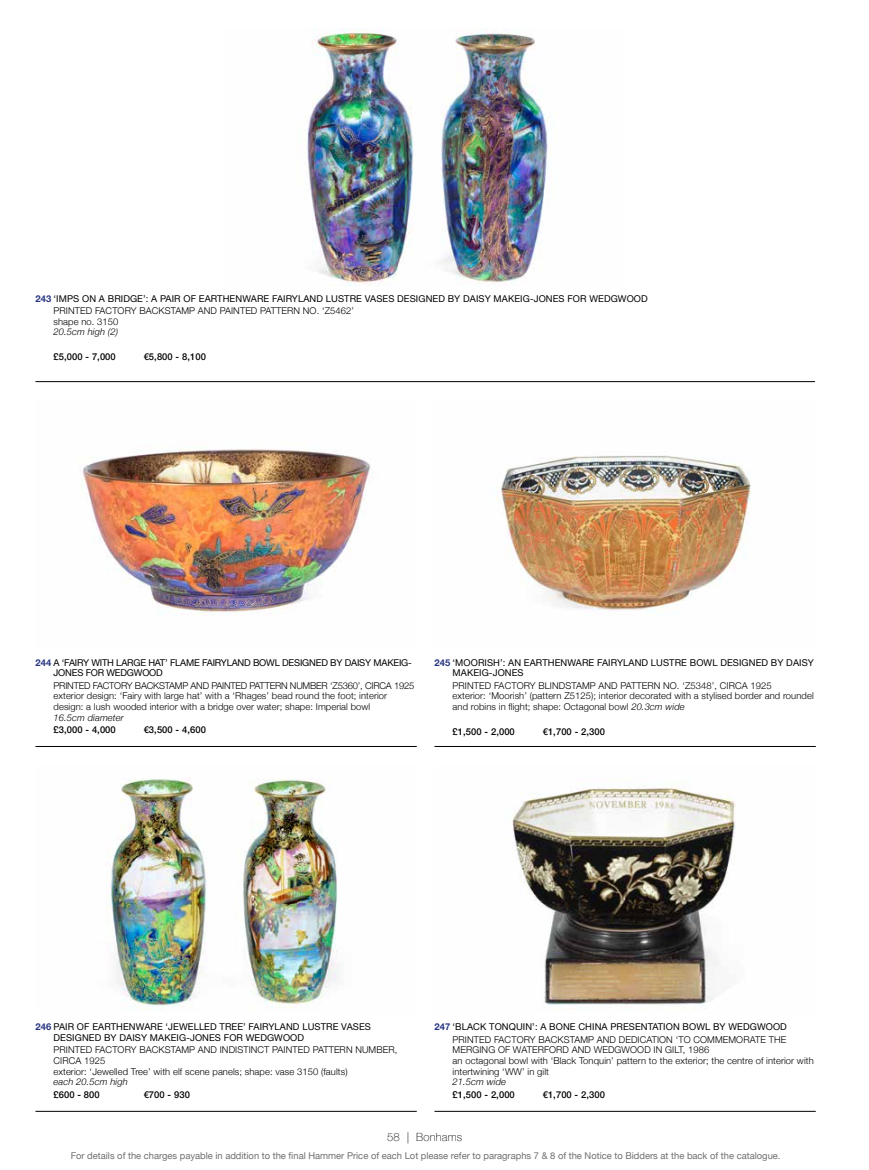
<style>
.page{position:relative;width:869px;height:1170px;background:#fff}
.page>*{position:absolute;margin:0;border:0;box-sizing:border-box;transform-origin:0 0}
.t1{font:100 11.25px "Helvetica Neue";letter-spacing:.02em;color:#000}
.t2{font:300 9.38px/10.6px "Helvetica Neue";letter-spacing:.01em;color:#000}
.t3{font:9.38px/10.6px "Helvetica Neue";letter-spacing:.01em;color:#000}
.t4{font:9.38px "Helvetica Neue";color:#6f6f6f}
.t5{font:500 9.38px "Helvetica Neue";letter-spacing:.01em;color:#000}
.t6{font:9.38px/10.6px "Helvetica Neue";letter-spacing:-.02em;color:#000}
.t7{font:italic 300 9.38px "Helvetica Neue";letter-spacing:.01em;color:#000}
.s1{font-weight:700;color:#283583}
.s2{font-weight:300}
.s3{font-style:italic}
.s4{font-weight:400}
</style>
<div class="page">
<img style="left:106px;top:778px;width:232px;height:232px">
<img style="left:512px;top:782px;width:224px;height:227px">
<img style="left:80px;top:449px;width:293px;height:166px">
<img style="left:496px;top:455px;width:255px;height:157px">
<img style="left:305px;top:28px;width:251px;height:258px">
<hr style="left:35px;top:746px;width:381px;height:1px;background:#000">
<hr style="left:434px;top:746px;width:381px;height:1px;background:#000">
<hr style="left:35px;top:1110px;width:381px;height:1px;background:#000">
<hr style="left:434px;top:1110px;width:381px;height:1px;background:#000">
<hr style="left:35px;top:381px;width:779px;height:1px;background:#000">
<p class="t3" style="left:54px;top:293px;width:595px;line-height:12.4px;text-indent:-18px"><span class="s1">243</span> ‘IMPS ON A BRIDGE’: A PAIR OF EARTHENWARE FAIRYLAND LUSTRE VASES DESIGNED BY DAISY MAKEIG-JONES FOR WEDGWOOD<br><span class="s2">PRINTED FACTORY BACKSTAMP AND PAINTED PATTERN NO. ‘Z5462’</span></p>
<p class="t2" style="left:54px;top:315px;width:66px">shape no. 3150</p>
<p class="t7" style="left:54px;top:324px;width:66px">20.5cm high (2)</p>
<p class="t5" style="left:54px;top:349px;width:64px">£5,000 - 7,000</p>
<p class="t5" style="left:144px;top:349px;width:64px">€5,800 - 8,100</p>
<p class="t6" style="left:54px;top:657px;width:359px;text-indent:-18px"><span class="s1">244</span> A ‘FAIRY WITH LARGE HAT’ FLAME FAIRYLAND BOWL DESIGNED BY DAISY MAKEIG-<br>JONES FOR WEDGWOOD</p>
<p class="t2" style="left:54px;top:679px;width:362px">PRINTED FACTORY BACKSTAMP AND PAINTED PATTERN NUMBER ‘Z5360’, CIRCA 1925 exterior design: ‘Fairy with large hat’ with a ‘Rhages’ bead round the foot; interior design: a lush wooded interior with a bridge over water; shape: Imperial bowl</p>
<p class="t7" style="left:54px;top:709px;width:72px">16.5cm diameter</p>
<p class="t5" style="left:54px;top:722px;width:64px">£3,000 - 4,000</p>
<p class="t5" style="left:144px;top:722px;width:64px">€3,500 - 4,600</p>
<p class="t3" style="left:452px;top:657px;width:363px;text-indent:-18px"><span class="s1">245</span> ‘MOORISH’: AN EARTHENWARE FAIRYLAND LUSTRE BOWL DESIGNED BY DAISY<br>MAKEIG-JONES</p>
<p class="t2" style="left:452px;top:679px;width:362px">PRINTED FACTORY BLINDSTAMP AND PATTERN NO. ‘Z5348’, CIRCA 1925<br>exterior: ‘Moorish’ (pattern Z5125); interior decorated with a stylised border and roundel and robins in flight; shape: Octagonal bowl <span class="s3">20.3cm wide</span></p>
<p class="t5" style="left:452px;top:723px;width:64px">£1,500 - 2,000</p>
<p class="t5" style="left:542px;top:723px;width:64px">€1,700 - 2,300</p>
<p class="t3" style="left:54px;top:1022px;width:319px;text-indent:-18px"><span class="s1">246</span> PAIR OF EARTHENWARE ‘JEWELLED TREE’ FAIRYLAND LUSTRE VASES<br>DESIGNED BY DAISY MAKEIG-JONES FOR WEDGWOOD</p>
<p class="t2" style="left:54px;top:1043px;width:345px">PRINTED FACTORY BACKSTAMP AND INDISTINCT PAINTED PATTERN NUMBER,<br>CIRCA 1925<br>exterior: ‘Jewelled Tree’ with elf scene panels; shape: vase 3150 (faults)</p>
<p class="t7" style="left:54px;top:1074px;width:76px">each 20.5cm high</p>
<p class="t5" style="left:54px;top:1086px;width:48px">£600 - 800</p>
<p class="t5" style="left:144px;top:1086px;width:48px">€700 - 930</p>
<p class="t2" style="left:434px;top:1019px;width:354px;line-height:12.4px;text-align:right"><span class="s1">247</span> <span class="s4">‘BLACK TONQUIN’: A BONE CHINA PRESENTATION BOWL BY WEDGWOOD<br></span>PRINTED FACTORY BACKSTAMP AND DEDICATION ‘TO COMMEMORATE THE</p>
<p class="t2" style="left:452px;top:1043px;width:362px">MERGING OF WATERFORD AND WEDGWOOD IN GILT, 1986<br>an octagonal bowl with ‘Black Tonquin’ pattern to the exterior; the centre of interior with intertwining ‘WW’ in gilt</p>
<p class="t7" style="left:452px;top:1074px;width:55px">21.5cm wide</p>
<p class="t5" style="left:452px;top:1086px;width:64px">£1,500 - 2,000</p>
<p class="t5" style="left:542px;top:1086px;width:64px">€1,700 - 2,300</p>
<p class="t1" style="left:387px;top:1127px;width:77px">58 | Bonhams</p>
<p class="t4" style="left:71px;top:1148px;width:711px">For details of the charges payable in addition to the final Hammer Price of each Lot please refer to paragraphs 7 &amp; 8 of the Notice to Bidders at the back of the catalogue.</p>
</div>
